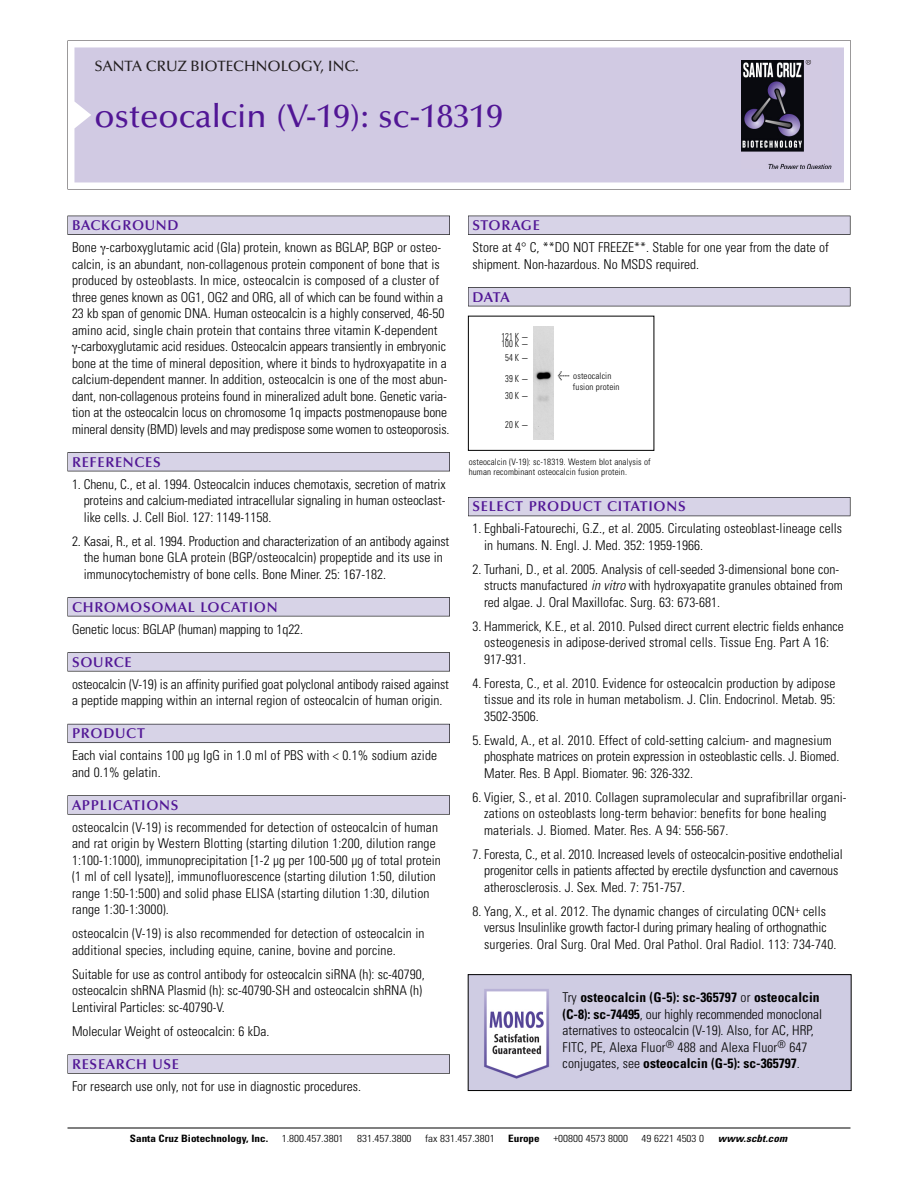
<style>
.page{position:relative;width:918px;height:1188px;background:#fff}
.page>*{position:absolute;margin:0;border:0;box-sizing:border-box;transform-origin:0 0}
.t1{font:500 33px "Optima";color:#511695}
.t2{font:500 15px "Optima";color:#231f20}
.t3{font:600 14.25px "Optima";letter-spacing:.05em;color:#511695}
.t4{font:300 condensed 13.5px/16.5px "Univers";color:#000}
.t5{font:300 condensed 10.2px "Univers";color:#000;scale:1.1 1}
.t6{font:700 condensed 10.2px "Univers";color:#000;scale:1.1 1}
.t7{font:italic 700 condensed 10.2px "Univers";letter-spacing:.005em;color:#000;scale:1.1 1}
.t8{font:300 condensed 9.75px/7.8px "Univers";color:#000;scale:.87 1}
.t9{font:300 condensed 9px/10.5px "Univers";letter-spacing:.015em;color:#000}
.s1{font-family:"Meta Plus";font-weight:400;font-stretch:normal;font-size:10.5px}
.s2{font-style:italic}
.s3{font-weight:700}
</style>
<div class="page">
<svg style="left:68px;top:40px;width:783px;height:149px"></svg>
<div style="left:74px;top:47px;width:770px;height:135px;background:#d1cae3"></div>
<img style="left:741px;top:60px;width:90px;height:108px">
<div style="left:68px;top:216px;width:382px;height:19px;background:#525155"></div>
<div style="left:68px;top:216px;width:381px;height:18px;background:#d7d3e7"></div>
<div style="left:68px;top:452px;width:382px;height:19px;background:#525155"></div>
<div style="left:68px;top:453px;width:381px;height:18px;background:#d7d3e7"></div>
<div style="left:68px;top:597px;width:382px;height:19px;background:#545357"></div>
<div style="left:68px;top:598px;width:381px;height:18px;background:#d7d3e7"></div>
<div style="left:68px;top:652px;width:382px;height:19px;background:#575759"></div>
<div style="left:68px;top:653px;width:381px;height:18px;background:#d7d3e7"></div>
<div style="left:68px;top:724px;width:382px;height:19px;background:#5b5a62"></div>
<div style="left:68px;top:724px;width:381px;height:18px;background:#d7d3e7"></div>
<div style="left:68px;top:795px;width:382px;height:20px;background:#626263"></div>
<div style="left:68px;top:796px;width:381px;height:18px;background:#d7d3e7"></div>
<div style="left:68px;top:1054px;width:382px;height:20px;background:#616161"></div>
<div style="left:68px;top:1055px;width:381px;height:18px;background:#d7d3e7"></div>
<div style="left:468px;top:216px;width:382px;height:19px;background:#525155"></div>
<div style="left:468px;top:216px;width:382px;height:18px;background:#d7d3e7"></div>
<div style="left:468px;top:287px;width:382px;height:19px;background:#525155"></div>
<div style="left:468px;top:288px;width:382px;height:18px;background:#d7d3e7"></div>
<div style="left:468px;top:497px;width:382px;height:19px;background:#535259"></div>
<div style="left:468px;top:498px;width:382px;height:18px;background:#d7d3e7"></div>
<hr style="left:68px;top:1128px;width:782px;height:1px;background:#000">
<div style="left:468px;top:316px;width:186px;height:135px;border:1px solid #000"></div>
<img style="left:533px;top:327px;width:21px;height:112px">
<img style="left:470px;top:976px;width:380px;height:113px">
<div style="left:468px;top:974px;width:384px;height:117px;border:1px solid #000"></div>
<p class="t2" style="left:94px;top:61px;width:266px">SANTA CRUZ BIOTECHNOLOGY, INC.</p>
<h1 class="t1" style="left:94px;top:103px;width:410px">osteocalcin (V-19): sc-18319</h1>
<p class="t3" style="left:72px;top:219px;width:108px">BACKGROUND</p>
<p class="t4" style="left:72px;top:240px;width:371px">Bone -carboxyglutamic acid (Gla) protein, known as BGLAP, BGP or osteo-</p>
<p class="t4" style="left:72px;top:257px;width:369px">calcin, is an abundant, non-collagenous protein component of bone that is</p>
<p class="t4" style="left:72px;top:273px;width:369px">produced by osteoblasts. In mice, osteocalcin is composed of a cluster of</p>
<p class="t4" style="left:72px;top:290px;width:373px">three genes known as OG1, OG2 and ORG, all of which can be found within a</p>
<p class="t4" style="left:72px;top:306px;width:374px">23 kb span of genomic DNA. Human osteocalcin is a highly conserved, 46-50</p>
<p class="t4" style="left:72px;top:323px;width:367px">amino acid, single chain protein that contains three vitamin K-dependent</p>
<p class="t4" style="left:77px;top:339px;width:370px">-carboxyglutamic acid residues. Osteocalcin appears transiently in embryonic</p>
<p class="t4" style="left:72px;top:356px;width:376px">bone at the time of mineral deposition, where it binds to hydroxyapatite in a</p>
<p class="t4" style="left:72px;top:372px;width:377px">calcium-dependent manner. In addition, osteocalcin is one of the most abun-</p>
<p class="t4" style="left:72px;top:389px;width:376px">dant, non-collagenous proteins found in mineralized adult bone. Genetic varia-</p>
<p class="t4" style="left:72px;top:405px;width:377px">tion at the osteocalcin locus on chromosome 1q impacts postmenopause bone</p>
<p class="t4" style="left:72px;top:422px;width:379px">mineral density (BMD) levels and may predispose some women to osteoporosis.</p>
<p class="t3" style="left:72px;top:456px;width:90px">REFERENCES</p>
<p class="t4" style="left:84px;top:477px;width:364px;text-align:justify;text-indent:-12px">1. Chenu, C., et al. 1994. Osteocalcin induces chemotaxis, secretion of matrix proteins and calcium-mediated intracellular signaling in human osteoclast&shy;like cells. J. Cell Biol. 127: 1149-1158.</p>
<p class="t4" style="left:84px;top:534px;width:367px;text-indent:-12px">2. Kasai, R., et al. 1994. Production and characterization of an antibody against the human bone GLA protein (BGP/osteocalcin) propeptide and its use in immunocytochemistry of bone cells. Bone Miner. 25: 167-182.</p>
<p class="t3" style="left:72px;top:601px;width:207px">CHROMOSOMAL LOCATION</p>
<p class="t4" style="left:72px;top:622px;width:233px">Genetic locus: BGLAP (human) mapping to 1q22.</p>
<p class="t3" style="left:72px;top:656px;width:61px">SOURCE</p>
<p class="t4" style="left:72px;top:677px;width:378px">osteocalcin (V-19) is an affinity purified goat polyclonal antibody raised against a peptide mapping within an internal region of osteocalcin of human origin.</p>
<p class="t3" style="left:72px;top:728px;width:74px">PRODUCT</p>
<p class="t4" style="left:72px;top:748px;width:367px">Each vial contains 100 µg IgG in 1.0 ml of PBS with &lt; 0.1% sodium azide and 0.1% gelatin.</p>
<p class="t3" style="left:72px;top:799px;width:108px">APPLICATIONS</p>
<p class="t4" style="left:72px;top:820px;width:370px">osteocalcin (V-19) is recommended for detection of osteocalcin of human and rat origin by Western Blotting (starting dilution 1:200, dilution range 1:100-1:1000), immunoprecipitation [1-2 µg per 100-500 µg of total protein (1 ml of cell lysate)], immunofluorescence (starting dilution 1:50, dilution range 1:50-1:500) and solid phase ELISA (starting dilution 1:30, dilution range 1:30-1:3000).</p>
<p class="t4" style="left:72px;top:926px;width:354px">osteocalcin (V-19) is also recommended for detection of osteocalcin in additional species, including equine, canine, bovine and porcine.</p>
<p class="t4" style="left:72px;top:967px;width:354px">Suitable for use as control antibody for osteocalcin siRNA (h): sc-40790, osteocalcin shRNA Plasmid (h): sc-40790-SH and osteocalcin shRNA (h)<br>Lentiviral Particles: sc-40790-V.</p>
<p class="t4" style="left:72px;top:1024px;width:199px">Molecular Weight of osteocalcin: 6 kDa.</p>
<p class="t3" style="left:72px;top:1058px;width:109px">RESEARCH USE</p>
<p class="t4" style="left:72px;top:1079px;width:290px">For research use only, not for use in diagnostic procedures.</p>
<p class="t3" style="left:473px;top:219px;width:69px">STORAGE</p>
<p class="t4" style="left:473px;top:240px;width:358px">Store at 4° C, **DO NOT FREEZE**. Stable for one year from the date of shipment. Non-hazardous. No MSDS required.</p>
<p class="t3" style="left:473px;top:291px;width:39px">DATA</p>
<p class="t8" style="left:501px;top:333px;width:33px">121 K -<br>100 K -</p>
<p class="t8" style="left:505px;top:348px;width:29px;line-height:20.9px">54K-<br>39K-</p>
<p class="t8" style="left:505px;top:393px;width:29px">30K-</p>
<p class="t8" style="left:505px;top:421px;width:29px">20K-</p>
<p class="t9" style="left:573px;top:371px;width:48px;text-indent:-15px"><span class="s1">&lt;</span> osteocalcin fusion protein</p>
<p class="t9" style="left:469px;top:457px;width:184px">osteocalcin (V-19): sc-18319. Western blot analysis of human recombinant osteocalcin fusion protein.</p>
<p class="t3" style="left:473px;top:501px;width:215px">SELECT PRODUCT CITATIONS</p>
<p class="t4" style="left:484px;top:522px;width:359px;text-indent:-12px">1. Eghbali-Fatourechi, G.Z., et al. 2005. Circulating osteoblast-lineage cells in humans. N. Engl. J. Med. 352: 1959-1966.</p>
<p class="t4" style="left:484px;top:562px;width:360px;text-indent:-12px">2. Turhani, D., et al. 2005. Analysis of cell-seeded 3-dimensional bone con&shy;structs manufactured <span class="s2">in vitro</span> with hydroxyapatite granules obtained from red algae. J. Oral Maxillofac. Surg. 63: 673-681.</p>
<p class="t4" style="left:484px;top:619px;width:361px;text-indent:-12px">3. Hammerick, K.E., et al. 2010. Pulsed direct current electric fields enhance osteogenesis in adipose-derived stromal cells. Tissue Eng. Part A 16:<br>917-931.</p>
<p class="t4" style="left:484px;top:676px;width:353px;text-align:justify;text-indent:-12px">4. Foresta, C., et al. 2010. Evidence for osteocalcin production by adipose tissue and its role in human metabolism. J. Clin. Endocrinol. Metab. 95:<br>3502-3506.</p>
<p class="t4" style="left:484px;top:733px;width:357px;text-indent:-12px">5. Ewald, A., et al. 2010. Effect of cold-setting calcium- and magnesium phosphate matrices on protein expression in osteoblastic cells. J. Biomed.<br>Mater. Res. B Appl. Biomater. 96: 326-332.</p>
<p class="t4" style="left:484px;top:790px;width:364px;text-indent:-12px">6. Vigier, S., et al. 2010. Collagen supramolecular and suprafibrillar organi&shy;zations on osteoblasts long-term behavior: benefits for bone healing materials. J. Biomed. Mater. Res. A 94: 556-567.</p>
<p class="t4" style="left:484px;top:847px;width:360px;text-indent:-12px">7. Foresta, C., et al. 2010. Increased levels of osteocalcin-positive endothelial progenitor cells in patients affected by erectile dysfunction and cavernous atherosclerosis. J. Sex. Med. 7: 751-757.</p>
<p class="t4" style="left:484px;top:904px;width:354px;text-indent:-12px">8. Yang, X., et al. 2012. The dynamic changes of circulating OCN<sup>+</sup> cells versus Insulinlike growth factor-I during primary healing of orthognathic surgeries. Oral Surg. Oral Med. Oral Pathol. Oral Radiol. 113: 734-740.</p>
<p class="t4" style="left:563px;top:990px;width:261px">Try <span class="s3">osteocalcin (G-5): sc-365797</span> or <span class="s3">osteocalcin (C-8): sc-74495</span>, our highly recommended monoclonal aternatives to osteocalcin (V-19). Also, for AC, HRP, FITC, PE, Alexa Fluor<sup>®</sup> 488 and Alexa Fluor<sup>®</sup> 647 conjugates, see <span class="s3">osteocalcin (G-5): sc-365797</span>.</p>
<p class="t6" style="left:130px;top:1135px;width:127px">Santa Cruz Biotechnology, Inc.</p>
<p class="t5" style="left:282px;top:1135px;width:58px">1.800.457.3801</p>
<p class="t5" style="left:357px;top:1135px;width:51px">831.457.3800</p>
<p class="t5" style="left:425px;top:1135px;width:65px">fax 831.457.3801</p>
<p class="t6" style="left:508px;top:1135px;width:30px">Europe</p>
<p class="t5" style="left:553px;top:1135px;width:69px">+00800 4573 8000</p>
<p class="t5" style="left:642px;top:1135px;width:58px">49 6221 4503 0</p>
<p class="t7" style="left:718px;top:1135px;width:64px">www.scbt.com</p>
</div>
